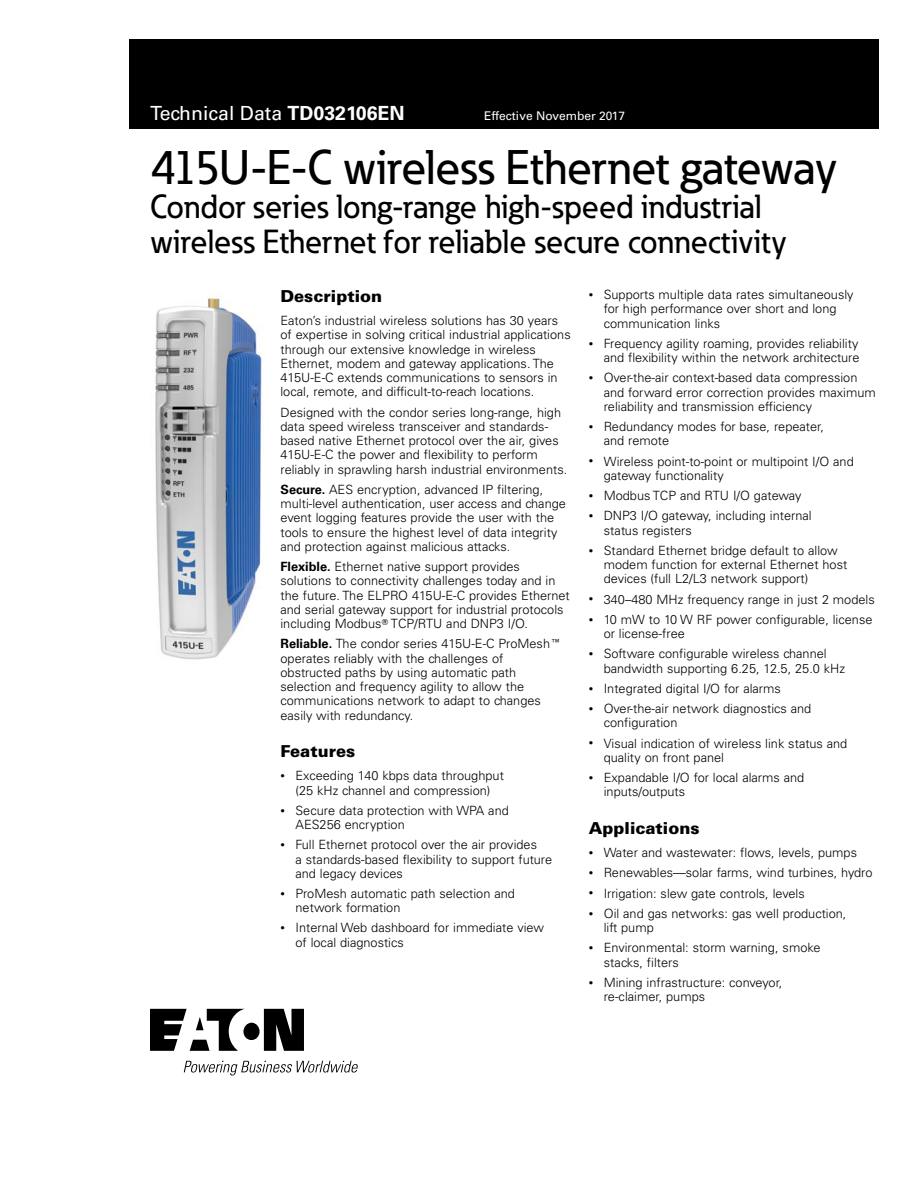
<style>
.page{position:relative;width:918px;height:1188px;background:#fff}
.page>*{position:absolute;margin:0;border:0;box-sizing:border-box;transform-origin:0 0}
.t1{font:500 48px "Eaton";letter-spacing:-.005em;color:#000}
.t2{font:500 33px/34.5px "Eaton";color:#000}
.t3{font:19.5px "Univers LT Std";color:#fff}
.t4{font:900 16.5px "Univers LT Std";color:#000}
.t5{font:300 12.75px/14.2px "Univers LT Std";color:#000}
.t6{font:12px "Univers LT Std";color:#fff}
.s1{font-weight:700}
.s2{font-family:"Universal Newswith Comm Pi";font-weight:400}
.s3{font-size:9px}
</style>
<div class="page">
<div style="left:129px;top:39px;width:750px;height:90px;background:#000"></div>
<svg style="left:150px;top:1009px;width:154px;height:42px"></svg>
<svg style="left:184px;top:1061px;width:174px;height:15px"></svg>
<img style="left:155px;top:297px;width:107px;height:363px">
<h3 class="t3" style="left:150px;top:102px;width:256px">Technical Data <span class="s1">TD032106EN</span></h3>
<p class="t6" style="left:484px;top:109px;width:142px">Effective November 2017</p>
<h1 class="t1" style="left:150px;top:138px;width:689px">415U-E-C wireless Ethernet gateway</h1>
<h2 class="t2" style="left:150px;top:189px;width:638px">Condor series long-range high-speed industrial wireless Ethernet for reliable secure connectivity</h2>
<p class="t4" style="left:280px;top:285px;width:103px">Description</p>
<p class="t5" style="left:280px;top:313px;width:292px">Eaton’s industrial wireless solutions has 30 years of expertise in solving critical industrial applications through our extensive knowledge in wireless Ethernet, modem and gateway applications. The 415U-E-C extends communications to sensors in local, remote, and difficult-to-reach locations.</p>
<p class="t5" style="left:280px;top:405px;width:288px">Designed with the condor series long-range, high data speed wireless transceiver and standards&shy;based native Ethernet protocol over the air, gives 415U-E-C the power and flexibility to perform reliably in sprawling harsh industrial environments.</p>
<p class="t5" style="left:280px;top:482px;width:287px"><span class="s1">Secure.</span> AES encryption, advanced IP filtering, multi-level authentication, user access and change event logging features provide the user with the tools to ensure the highest level of data integrity and protection against malicious attacks.</p>
<p class="t5" style="left:280px;top:559px;width:291px"><span class="s1">Flexible.</span> Ethernet native support provides solutions to connectivity challenges today and in the future. The ELPRO 415U-E-C provides Ethernet and serial gateway support for industrial protocols including Modbus<span class="s2">T</span> TCP/RTU and DNP3 I/O.</p>
<p class="t5" style="left:280px;top:637px;width:282px"><span class="s1">Reliable.</span> The condor series 415U-E-C ProMesh<span class="s2">E </span>operates reliably with the challenges of obstructed paths by using automatic path selection and frequency agility to allow the communications network to adapt to changes easily with redundancy.</p>
<p class="t4" style="left:280px;top:741px;width:76px">Features</p>
<p class="t5" style="left:280px;top:769px;width:225px;text-align:center"><span class="s3">•</span> Exceeding 140 kbps data throughput (25 kHz channel and compression)</p>
<p class="t5" style="left:296px;top:803px;width:215px;text-indent:-15px"><span class="s3">•</span> Secure data protection with WPA and<br>AES256 encryption</p>
<p class="t5" style="left:296px;top:838px;width:258px;text-indent:-15px"><span class="s3">•</span> Full Ethernet protocol over the air provides<br>a standards-based flexibility to support future and legacy devices</p>
<p class="t5" style="left:296px;top:886px;width:221px;text-indent:-15px"><span class="s3">•</span> ProMesh automatic path selection and network formation</p>
<p class="t5" style="left:296px;top:921px;width:250px;text-indent:-15px"><span class="s3">•</span> Internal Web dashboard for immediate view of local diagnostics</p>
<p class="t5" style="left:604px;top:287px;width:251px;text-indent:-15px"><span class="s3">•</span> Supports multiple data rates simultaneously for high performance over short and long communication links</p>
<p class="t5" style="left:589px;top:336px;width:272px;text-align:right"><span class="s3">•</span> Frequency agility roaming, provides reliability and flexibility within the network architecture</p>
<p class="t5" style="left:604px;top:371px;width:274px;text-indent:-15px"><span class="s3">•</span> Over-the-air context-based data compression and forward error correction provides maximum reliability and transmission efficiency</p>
<p class="t5" style="left:604px;top:419px;width:222px;text-indent:-15px"><span class="s3">•</span> Redundancy modes for base, repeater, and remote</p>
<p class="t5" style="left:604px;top:454px;width:252px;text-indent:-15px"><span class="s3">•</span> Wireless point-to-point or multipoint I/O and gateway functionality</p>
<p class="t5" style="left:589px;top:488px;width:214px"><span class="s3">•</span> Modbus TCP and RTU I/O gateway</p>
<p class="t5" style="left:604px;top:509px;width:210px;text-indent:-15px"><span class="s3">•</span> DNP3 I/O gateway, including internal status registers</p>
<p class="t5" style="left:604px;top:543px;width:245px;text-indent:-15px"><span class="s3">•</span> Standard Ethernet bridge default to allow modem function for external Ethernet host devices (full L2/L3 network support)</p>
<p class="t5" style="left:589px;top:592px;width:288px"><span class="s3">•</span> 340–480 MHz frequency range in just 2 models</p>
<p class="t5" style="left:604px;top:612px;width:270px;text-indent:-15px"><span class="s3">•</span> 10 mW to 10 W RF power configurable, license or license-free</p>
<p class="t5" style="left:604px;top:647px;width:243px;text-indent:-15px"><span class="s3">•</span> Software configurable wireless channel bandwidth supporting 6.25, 12.5, 25.0 kHz</p>
<p class="t5" style="left:589px;top:681px;width:194px"><span class="s3">•</span> Integrated digital I/O for alarms</p>
<p class="t5" style="left:604px;top:701px;width:209px;text-indent:-15px"><span class="s3">•</span> Over-the-air network diagnostics and configuration</p>
<p class="t5" style="left:604px;top:736px;width:245px;text-indent:-15px"><span class="s3">•</span> Visual indication of wireless link status and quality on front panel</p>
<p class="t5" style="left:604px;top:770px;width:202px;text-indent:-15px"><span class="s3">•</span> Expandable I/O for local alarms and inputs/outputs</p>
<p class="t4" style="left:589px;top:818px;width:112px">Applications</p>
<p class="t5" style="left:589px;top:845px;width:270px"><span class="s3">•</span> Water and wastewater: flows, levels, pumps</p>
<p class="t5" style="left:589px;top:866px;width:285px"><span class="s3">•</span> Renewables—solar farms, wind turbines, hydro</p>
<p class="t5" style="left:589px;top:886px;width:218px"><span class="s3">•</span> Irrigation: slew gate controls, levels</p>
<p class="t5" style="left:604px;top:906px;width:244px;text-indent:-15px"><span class="s3">•</span> Oil and gas networks: gas well production, lift pump</p>
<p class="t5" style="left:604px;top:941px;width:218px;text-indent:-15px"><span class="s3">•</span> Environmental: storm warning, smoke stacks, filters</p>
<p class="t5" style="left:604px;top:975px;width:180px;text-indent:-15px"><span class="s3">•</span> Mining infrastructure: conveyor, re-claimer, pumps</p>
</div>
